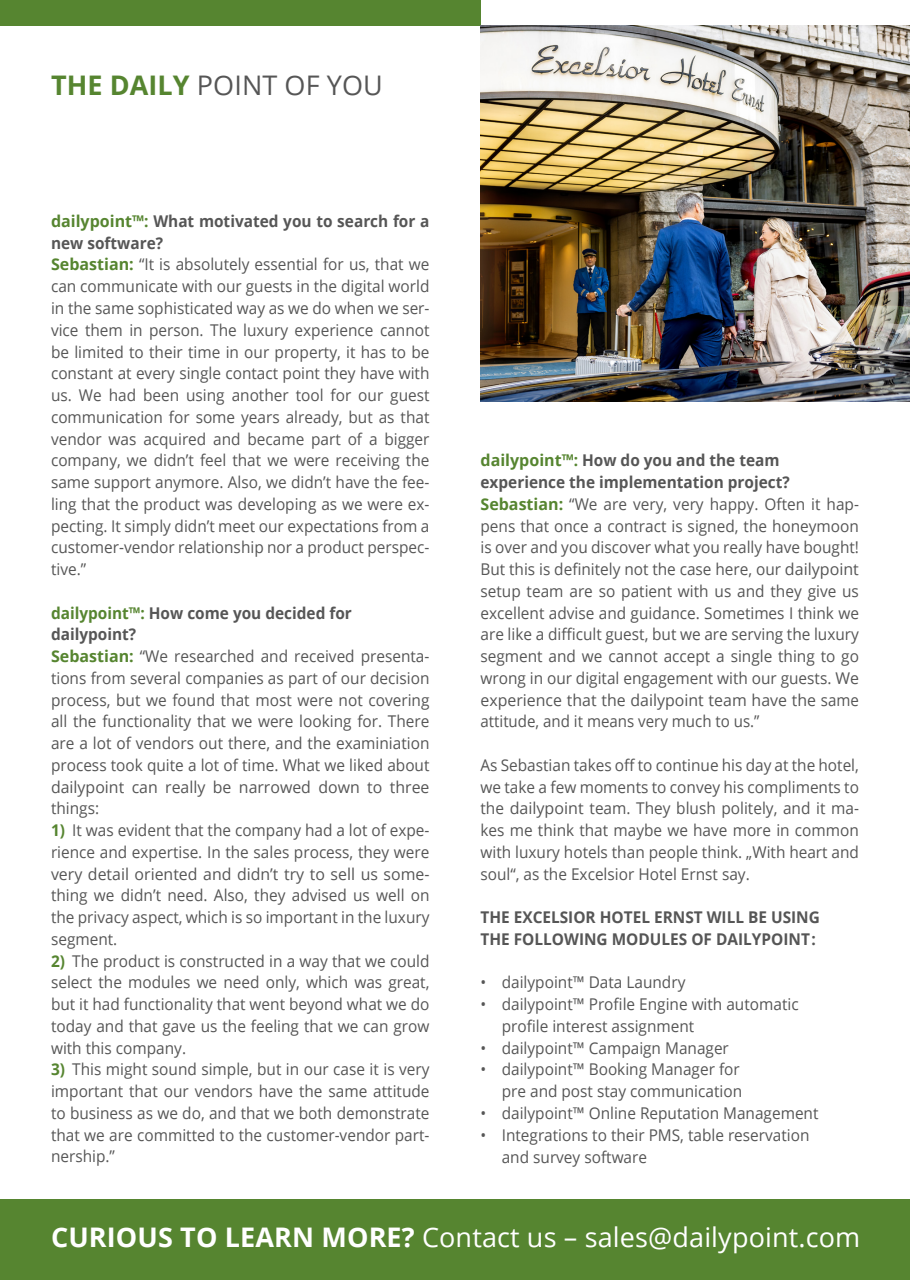
<style>
.page{position:relative;width:910px;height:1280px;background:#fff}
.page>*{position:absolute;margin:0;border:0;box-sizing:border-box;transform-origin:0 0}
.t1{font:27px "Open Sans";letter-spacing:.005em;color:#fff}
.t2{font:27px "Open Sans";letter-spacing:.005em;color:#565656}
.t3{font:16.2px/21.8px "Open Sans";color:#565656;scale:.95 1}
.t4{font:700 16.2px/21.8px "Open Sans";color:#565656;scale:.95 1}
.s1{font-weight:700;color:#568530}
.s2{font-weight:700}
</style>
<div class="page">
<div style="left:0;top:1199px;width:910px;height:81px;background:#568530"></div>
<div style="left:0;top:0;width:480px;height:26px;background:#568530"></div>
<img style="left:480px;top:26px;width:430px;height:375px">
<h1 class="t2" style="left:51px;top:67px;width:333px"><span class="s1">THE DAILY</span> POINT OF YOU</h1>
<p class="t3" style="left:51px;top:210px;width:400px"><span class="s1">dailypoint™:</span> <span class="s2">What motivated you to search for a new software?<br></span><span class="s1">Sebastian:</span> “It is absolutely essential for us, that we can communicate with our guests in the digital world in the same sophisticated way as we do when we ser&shy;vice them in person. The luxury experience cannot be limited to their time in our property, it has to be constant at every single contact point they have with us. We had been using another tool for our guest communication for some years already, but as that vendor was acquired and became part of a bigger company, we didn’t feel that we were receiving the same support anymore. Also, we didn’t have the fee&shy;ling that the product was developing as we were ex&shy;pecting. It simply didn’t meet our expectations from a customer-vendor relationship nor a product perspec&shy;tive.”</p>
<p class="t3" style="left:51px;top:601px;width:400px"><span class="s1">dailypoint™:</span> <span class="s2">How come you decided for dailypoint?<br></span><span class="s1">Sebastian:</span> “We researched and received presenta&shy;tions from several companies as part of our decision process, but we found that most were not covering all the functionality that we were looking for. There are a lot of vendors out there, and the examiniation process took quite a lot of time. What we liked about dailypoint can really be narrowed down to three things:</p>
<p class="t3" style="left:51px;top:819px;width:400px;text-align:justify"><span class="s1">1)</span> It was evident that the company had a lot of expe&shy;rience and expertise. In the sales process, they were very detail oriented and didn’t try to sell us some&shy;thing we didn’t need. Also, they advised us well on the privacy aspect, which is so important in the luxury segment.</p>
<p class="t3" style="left:51px;top:949px;width:400px;text-align:justify"><span class="s1">2)</span> The product is constructed in a way that we could select the modules we need only, which was great, but it had functionality that went beyond what we do today and that gave us the feeling that we can grow with this company.</p>
<p class="t3" style="left:51px;top:1058px;width:400px;text-align:justify"><span class="s1">3)</span> This might sound simple, but in our case it is very important that our vendors have the same attitude to business as we do, and that we both demonstrate that we are committed to the customer-vendor part&shy;nership.”</p>
<p class="t3" style="left:480px;top:449px;width:400px"><span class="s1">dailypoint™:</span> <span class="s2">How do you and the team experience the implementation project?<br></span><span class="s1">Sebastian:</span> “We are very, very happy. Often it hap&shy;pens that once a contract is signed, the honeymoon is over and you discover what you really have bought!<br>But this is definitely not the case here, our dailypoint setup team are so patient with us and they give us excellent advise and guidance. Sometimes I think we are like a difficult guest, but we are serving the luxury segment and we cannot accept a single thing to go wrong in our digital engagement with our guests. We experience that the dailypoint team have the same attitude, and it means very much to us.”</p>
<p class="t3" style="left:480px;top:754px;width:400px;text-align:justify">As Sebastian takes off to continue his day at the hotel, we take a few moments to convey his compliments to the dailypoint team. They blush politely, and it ma&shy;kes me think that maybe we have more in common with luxury hotels than people think. „With heart and soul“, as the Excelsior Hotel Ernst say.</p>
<p class="t4" style="left:480px;top:906px;width:359px">THE EXCELSIOR HOTEL ERNST WILL BE USING<br>THE FOLLOWING MODULES OF DAILYPOINT:</p>
<p class="t3" style="left:480px;top:971px;width:217px">• dailypoint™ Data Laundry</p>
<p class="t3" style="left:502px;top:993px;width:314px;text-indent:-21px">• dailypoint™ Profile Engine with automatic profile interest assignment</p>
<p class="t3" style="left:480px;top:1036px;width:263px">• dailypoint™ Campaign Manager</p>
<p class="t3" style="left:480px;top:1058px;width:277px;text-align:right">• dailypoint™ Booking Manager for pre and post stay communication</p>
<p class="t3" style="left:480px;top:1102px;width:357px">• dailypoint™ Online Reputation Management</p>
<p class="t3" style="left:502px;top:1123px;width:325px;text-indent:-21px">• Integrations to their PMS, table reservation and survey software</p>
<h1 class="t1" style="left:51px;top:1219px;width:811px"><span class="s2">CURIOUS TO LEARN MORE?</span> Contact us – sales@dailypoint.com</h1>
</div>
